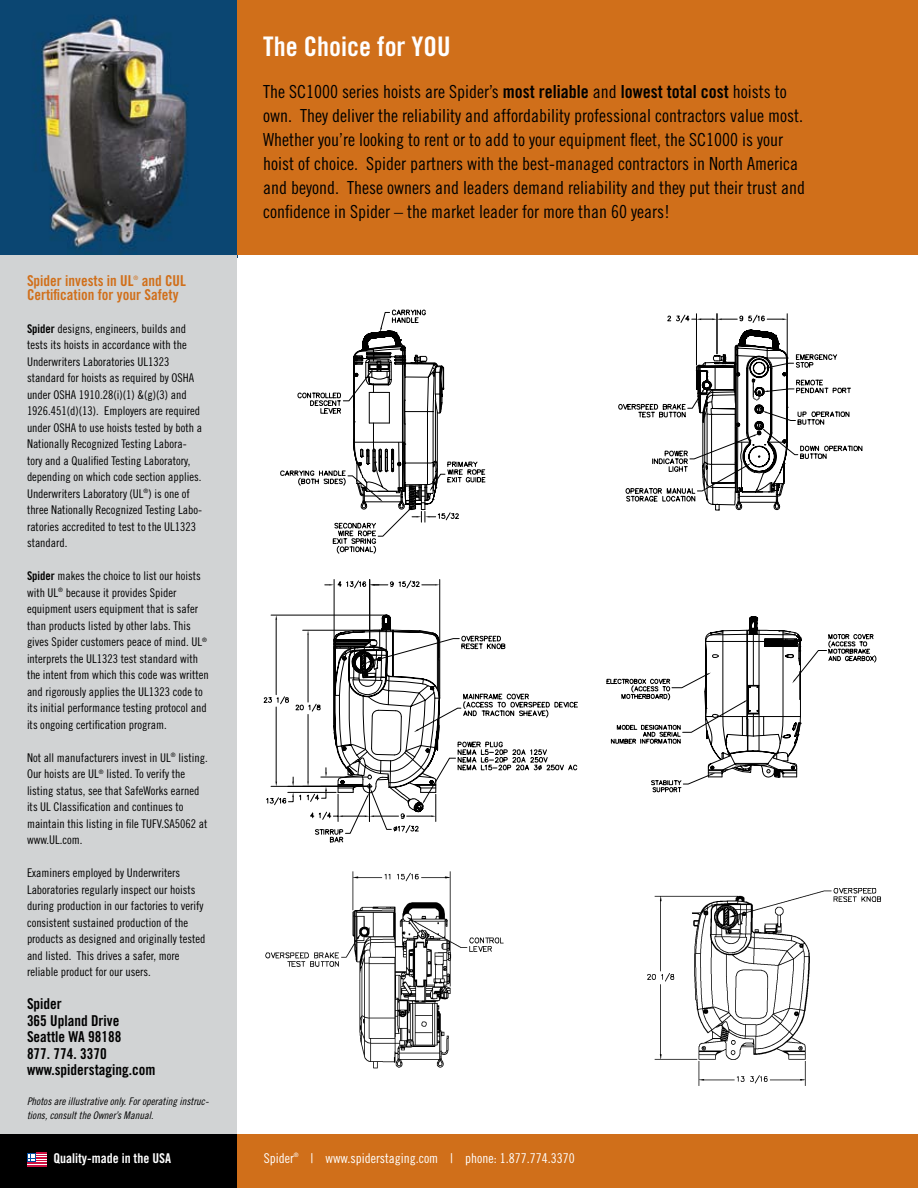
<style>
.page{position:relative;width:918px;height:1188px;background:#fff}
.page>*{position:absolute;margin:0;border:0;box-sizing:border-box;transform-origin:0 0}
.t1{font:27px "Trade Gothic Bold Cond Twenty";color:#fff}
.t2{font:18px/24px "Trade Gothic Cond Eighteen";color:#000}
.t3{font:15px/16.5px "Trade Gothic Bold Cond Twenty";color:#000}
.t4{font:15px/13.5px "Trade Gothic Bold Cond Twenty";color:#d06f1a}
.t5{font:13.5px "Trade Gothic Cond Eighteen";color:#fff}
.t6{font:13.5px "Trade Gothic Bold Cond Twenty";color:#fff}
.t7{font:12px/16.5px "Trade Gothic Cond Eighteen";color:#000}
.t8{font:10.5px/13.5px "Trade Gothic Cond Eighteen Obl";color:#000}
.t9{font:6px "Trade Gothic Cond Eighteen";color:#fff}
.t10{font:6px "Trade Gothic Cond Eighteen";color:#d06f1a}
.s1{font-family:"Trade Gothic Bold Cond Twenty"}
</style>
<div class="page">
<img style="left:0;top:0;width:237px;height:255px">
<div style="left:217px;top:1134px;width:701px;height:54px;background:#d06f1a"></div>
<div style="left:0;top:1134px;width:237px;height:54px;background:#000"></div>
<div style="left:237px;top:0;width:681px;height:255px;background:#d06f1a"></div>
<div style="left:0;top:255px;width:237px;height:879px;background:#d1d3d4"></div>
<svg style="left:27px;top:1153px;width:19px;height:13px"></svg>
<img style="left:265px;top:871px;width:239px;height:198px">
<svg style="left:607px;top:616px;width:269px;height:176px"></svg>
<img style="left:647px;top:888px;width:234px;height:198px">
<svg style="left:618px;top:313px;width:244px;height:198px"></svg>
<svg style="left:263px;top:309px;width:315px;height:534px"></svg>
<p class="t4" style="left:27px;top:274px;width:160px;text-indent:115px">and CUL<br>Certification for your Safety</p>
<p class="t7" style="left:27px;top:320px;width:177px"><span class="s1">Spider</span> designs, engineers, builds and tests its hoists in accordance with the Underwriters Laboratories UL1323 standard for hoists as required by OSHA under OSHA 1910.28(i)(1) &amp;(g)(3) and 1926.451(d)(13). Employers are required under OSHA to use hoists tested by both a Nationally Recognized Testing Labora&shy;tory and a Qualified Testing Laboratory, depending on which code section applies.<br>Underwriters Laboratory (UL<sup>®</sup>) is one of three Nationally Recognized Testing Labo&shy;ratories accredited to test to the UL1323 standard.</p>
<p class="t7" style="left:27px;top:567px;width:183px"><span class="s1">Spider</span> makes the choice to list our hoists with UL<sup>®</sup> because it provides Spider equipment users equipment that is safer than products listed by other labs. This gives Spider customers peace of mind. UL<sup>® </sup>interprets the UL1323 test standard with the intent from which this code was written and rigorously applies the UL1323 code to its initial performance testing protocol and its ongoing certification program.</p>
<p class="t7" style="left:27px;top:749px;width:182px">Not all manufacturers invest in UL<sup>®</sup> listing.<br>Our hoists are UL<sup>®</sup> listed. To verify the listing status, see that SafeWorks earned its UL Classification and continues to maintain this listing in file TUFV.SA5062 at www.UL.com.</p>
<p class="t7" style="left:27px;top:864px;width:180px">Examiners employed by Underwriters Laboratories regularly inspect our hoists during production in our factories to verify consistent sustained production of the products as designed and originally tested and listed. This drives a safer, more reliable product for our users.</p>
<p class="t3" style="left:27px;top:995px;width:130px">Spider<br>365 Upland Drive<br>Seattle WA 98188<br>877. 774. 3370 www.spiderstaging.com</p>
<p class="t8" style="left:27px;top:1094px;width:183px">Photos are illustrative only. For operating instruc&shy;tions, consult the Owner’s Manual.</p>
<p class="t6" style="left:53px;top:1150px;width:119px">Quality-made in the USA</p>
<p class="t4" style="left:27px;top:274px;width:108px">Spider invests in UL</p>
<p class="t10" style="left:134px;top:274px;width:6px">®</p>
<h1 class="t1" style="left:263px;top:30px;width:189px">The Choice for YOU</h1>
<p class="t2" style="left:263px;top:79px;width:543px">The SC1000 series hoists are Spider’s <span class="s1">most reliable</span> and <span class="s1">lowest total cost</span> hoists to own. They deliver the reliability and affordability professional contractors value most.<br>Whether you’re looking to rent or to add to your equipment fleet, the SC1000 is your hoist of choice. Spider partners with the best-managed contractors in North America and beyond. These owners and leaders demand reliability and they put their trust and confidence in Spider – the market leader for more than 60 years!</p>
<p class="t5" style="left:264px;top:1150px;width:31px">Spider</p>
<p class="t9" style="left:294px;top:1151px;width:6px">®</p>
<p class="t5" style="left:311px;top:1150px;width:266px">| www.spiderstaging.com | phone: 1.877.774.3370</p>
</div>
